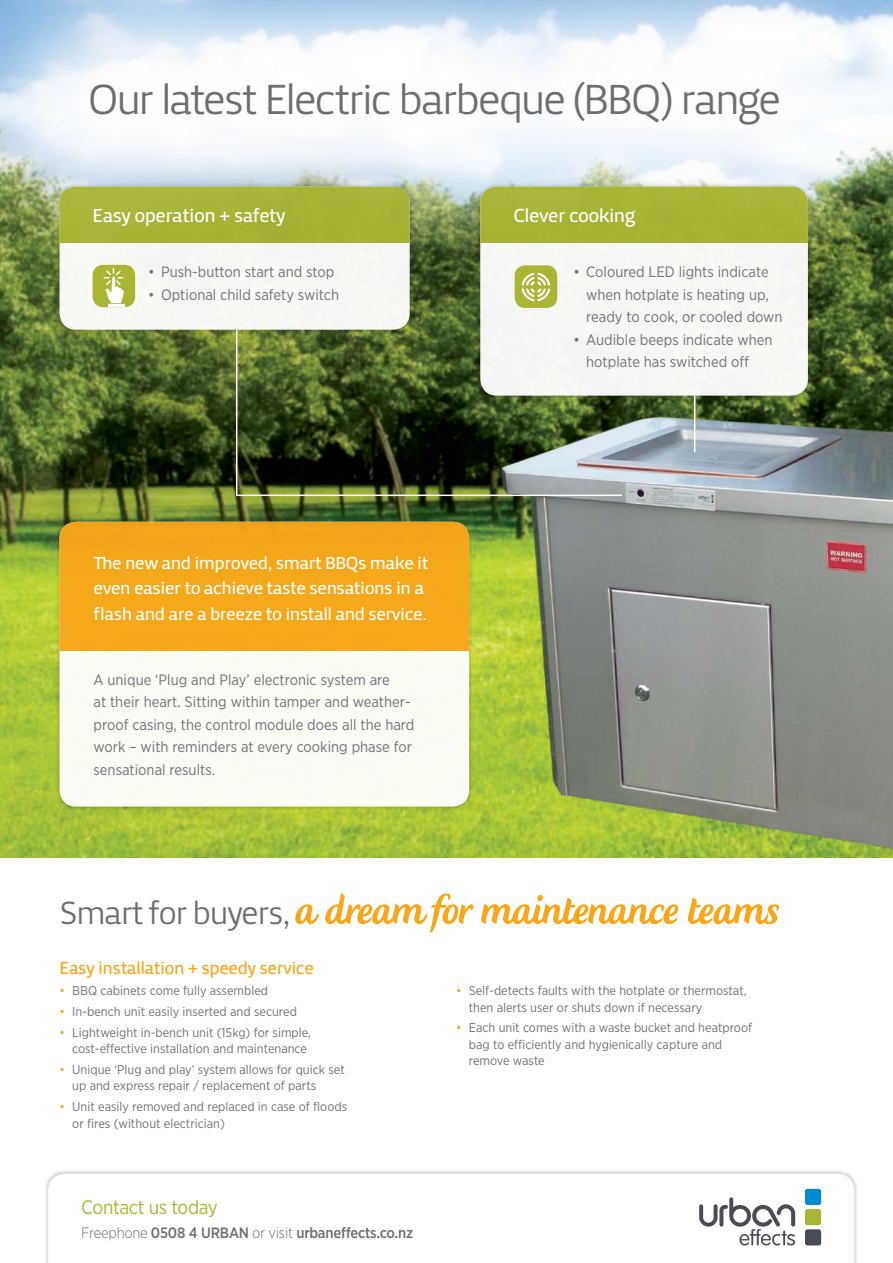
<style>
.page{position:relative;width:893px;height:1263px;background:#fff}
.page>*{position:absolute;margin:0;border:0;box-sizing:border-box;transform-origin:0 0}
.t1{font:57.15px "Creamy Script";letter-spacing:-.015em;color:#faa61a}
.t2{font:43.5px "Priva Pro One";letter-spacing:-.065em;color:#6d6e71}
.t3{font:19.5px "Priva Pro Two";letter-spacing:-.03em;color:#fff}
.t4{font:19.5px "Gotham Narrow";letter-spacing:-.02em;color:#a9b533}
.t5{font:18px/25.5px "Priva Pro Two";letter-spacing:-.03em;color:#fff}
.t6{font:18px "Priva Pro Two";letter-spacing:-.03em;color:#faa61a}
.t7{font:15px/22.5px "Gotham Narrow";color:#727178}
.t8{font:500 15px "Gotham Narrow";letter-spacing:-.015em;color:#6d6e71}
.t9{font:13.5px "Gotham Narrow";color:#6d6e71}
.t10{font:12.75px/16.5px "Gotham Narrow";color:#727178}
.s1{font-family:"Priva Pro One";font-size:33.15px;color:#6d6e71}
.s2{color:#faa61a}
.s3{font-weight:300}
.s4{font-weight:500}
</style>
<div class="page">
<div style="left:43px;top:1168px;width:816px;height:95px;background:#000;opacity:.25"></div>
<svg style="left:48px;top:1174px;width:806px;height:89px"></svg>
<div style="left:805px;top:1189px;width:16px;height:16px;background:#008ccc;border-radius:3px"></div>
<div style="left:805px;top:1209px;width:16px;height:16px;background:#a9b533;border-radius:3px"></div>
<div style="left:805px;top:1229px;width:16px;height:16px;background:#494c55;border-radius:3px"></div>
<svg style="left:699px;top:1197px;width:96px;height:48px"></svg>
<img style="left:0;top:275px;width:893px;height:582px">
<img style="left:499px;top:403px;width:394px;height:455px">
<hr style="left:694px;top:396px;width:1px;height:56px;background:#fff">
<hr style="left:236px;top:330px;width:1px;height:166px;background:#fff">
<hr style="left:236px;top:495px;width:386px;height:1px;background:#fff">
<div style="left:55px;top:517px;width:418px;height:294px;background:#000;opacity:.25"></div>
<div style="left:60px;top:522px;width:409px;height:285px;background:#fafcf4;border-radius:17px"></div>
<div style="left:60px;top:522px;width:409px;height:129px;background:#faa61a"></div>
<svg style="left:0;top:0;width:828px;height:275px"></svg>
<svg style="left:828px;top:0;width:65px;height:284px"></svg>
<div style="left:55px;top:182px;width:359px;height:152px;background:#000;opacity:.25"></div>
<div style="left:60px;top:187px;width:350px;height:143px;background:#f7f8f4;border-radius:17px"></div>
<div style="left:60px;top:187px;width:350px;height:56px;background:#a9b533"></div>
<div style="left:93px;top:265px;width:42px;height:42px;background:#a9b533;border-radius:11px"></div>
<svg style="left:103px;top:268px;width:21px;height:39px"></svg>
<div style="left:476px;top:182px;width:337px;height:218px;background:#000;opacity:.25"></div>
<div style="left:480px;top:187px;width:328px;height:209px;background:#f6f7f4;border-radius:17px"></div>
<div style="left:480px;top:187px;width:328px;height:56px;background:#a9b533"></div>
<div style="left:515px;top:265px;width:42px;height:43px;background:#a9b533;border-radius:11px"></div>
<svg style="left:521px;top:272px;width:30px;height:30px"></svg>
<h2 class="t2" style="left:88px;top:72px;width:695px">Our latest Electric barbeque (BBQ) range</h2>
<h3 class="t3" style="left:93px;top:203px;width:194px">Easy operation + safety</h3>
<p class="t7" style="left:148px;top:261px;width:188px">• Push-button start and stop</p>
<p class="t7" style="left:148px;top:283px;width:192px">• Optional child safety switch</p>
<h3 class="t5" style="left:94px;top:550px;width:337px">The new and improved, smart BBQs make it even easier to achieve taste sensations in a flash and are a breeze to install and service.</h3>
<p class="t7" style="left:94px;top:668px;width:322px">A unique ‘Plug and Play’ electronic system are<br>at their heart. Sitting within tamper and weather&shy;proof casing, the control module does all the hard work – with reminders at every cooking phase for sensational results.</p>
<h3 class="t3" style="left:513px;top:203px;width:124px">Clever cooking</h3>
<p class="t7" style="left:586px;top:261px;width:198px;text-indent:-13px">• Coloured LED lights indicate when hotplate is heating up, ready to cook, or cooled down</p>
<p class="t7" style="left:586px;top:328px;width:188px;text-indent:-13px">• Audible beeps indicate when hotplate has switched off</p>
<h1 class="t1" style="left:60px;top:882px;width:722px"><span class="s1">Smart for buyers,</span> a dream for maintenance teams</h1>
<h3 class="t6" style="left:60px;top:957px;width:256px">Easy installation + speedy service</h3>
<p class="t10" style="left:60px;top:982px;width:210px"><span class="s2">•</span> BBQ cabinets come fully assembled</p>
<p class="t10" style="left:60px;top:1003px;width:239px"><span class="s2">•</span> In-bench unit easily inserted and secured</p>
<p class="t10" style="left:72px;top:1024px;width:240px;text-indent:-13px"><span class="s2">•</span> Lightweight in-bench unit (15kg) for simple, cost-effective installation and maintenance</p>
<p class="t10" style="left:72px;top:1061px;width:274px;text-indent:-13px"><span class="s2">•</span> Unique ‘Plug and play’ system allows for quick set up and express repair / replacement of parts</p>
<p class="t10" style="left:72px;top:1098px;width:276px;text-indent:-13px"><span class="s2">•</span> Unit easily removed and replaced in case of floods or fires (without electrician)</p>
<p class="t10" style="left:469px;top:982px;width:279px;text-indent:-13px"><span class="s2">•</span> Self-detects faults with the hotplate or thermostat, then alerts user or shuts down if necessary</p>
<p class="t10" style="left:469px;top:1019px;width:285px;text-indent:-13px"><span class="s2">•</span> Each unit comes with a waste bucket and heatproof bag to efficiently and hygienically capture and remove waste</p>
<h3 class="t4" style="left:81px;top:1195px;width:138px">Contact us today</h3>
<p class="t8" style="left:81px;top:1223px;width:333px"><span class="s3">Freephone</span> 0508 4 URBAN <span class="s3">or visit</span> urbaneffects.co.nz</p>
<p class="t9" style="left:211px;top:1222px;width:154px">Freephone: <span class="s4">0508 487 226</span></p>
</div>
